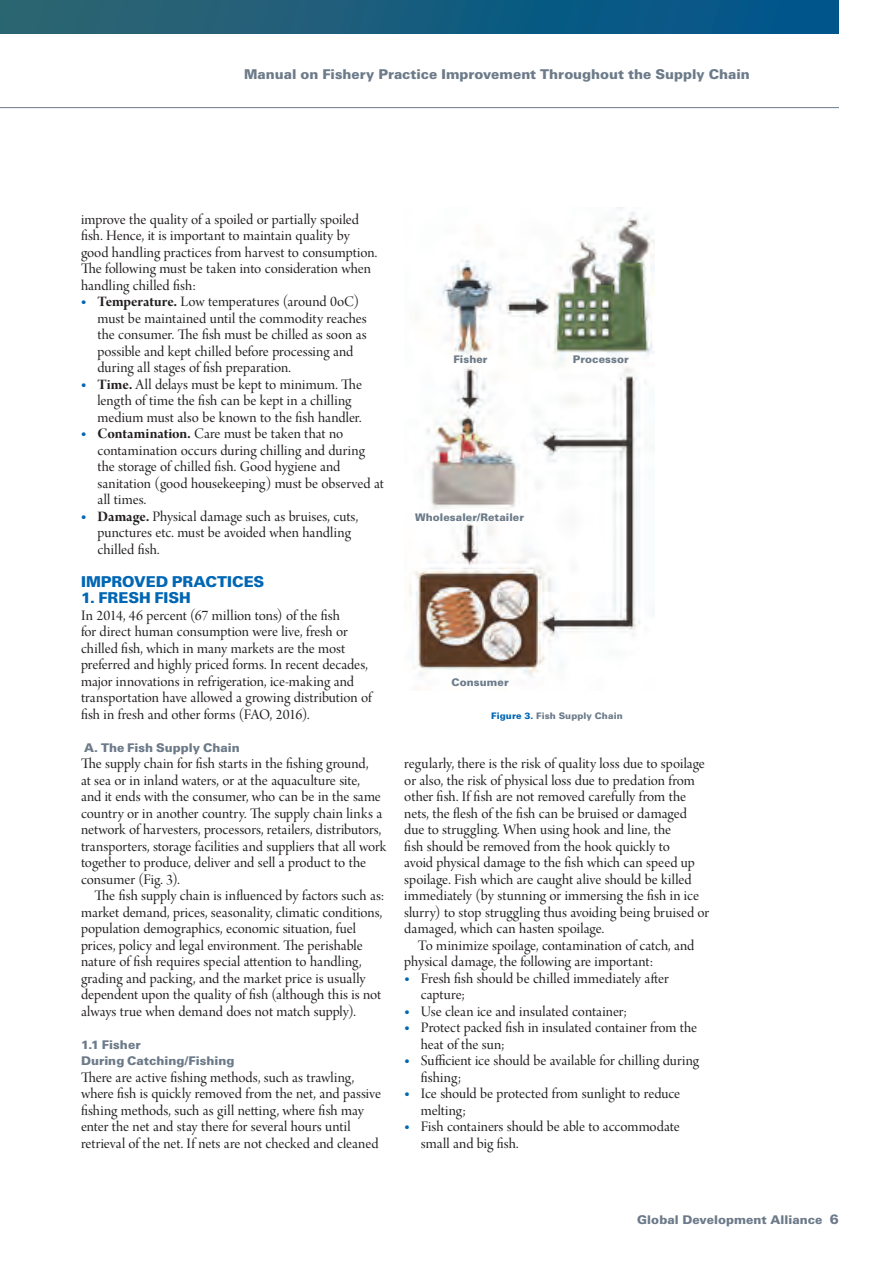
<style>
.page{position:relative;width:893px;height:1263px;background:#fff}
.page>*{position:absolute;margin:0;border:0;box-sizing:border-box;transform-origin:0 0}
.t1{font:15.45px/16.5px "Arno Pro Display";color:#231f20}
.t2{font:900 15px "Univers LT Pro 75";letter-spacing:-.005em;color:#0166b3}
.t3{font:900 13.5px "Univers LT Std";letter-spacing:-.005em;color:#6c7a89}
.t4{font:900 12px/16.5px "Univers LT Pro 75";color:#6c7a89}
.t5{font:900 12px "Univers LT Std";color:#6c7a89}
.t6{font:900 10.5px "Univers LT Std";letter-spacing:.005em;color:#6c7a89}
.t7{font:900 9px "Univers LT Std";letter-spacing:.01em;color:#6c7a89}
.s1{font-family:"Univers LT Std";font-weight:900;font-size:10.5px;color:#0166b3}
.s2{font-family:"Arno Pro Bold Display"}
.s3{color:#0166b3}
.s4{font-size:13.5px}
</style>
<div class="page">
<div style="left:0;top:0;width:839px;height:1180px;background:linear-gradient(to right,#2f6570,#00548d)"></div>
<div style="left:0;top:34px;width:893px;height:1229px;background:#fff"></div>
<img style="left:409px;top:207px;width:246px;height:470px">
<hr style="left:0;top:107px;width:839px;height:1px;background:#6c7a89">
<p class="t3" style="left:244px;top:66px;width:507px">Manual on Fishery Practice Improvement Throughout the Supply Chain</p>
<p class="t1" style="left:81px;top:212px;width:298px">improve the quality of a spoiled or partially spoiled fish. Hence, it is important to maintain quality by good handling practices from harvest to consumption.<br>The following must be taken into consideration when handling chilled fish:</p>
<p class="t1" style="left:98px;top:294px;width:271px;text-indent:-16px"><span class="s1">•</span> <span class="s2">Temperature.</span> Low temperatures (around 0oC) must be maintained until the commodity reaches the consumer. The fish must be chilled as soon as possible and kept chilled before processing and during all stages of fish preparation.</p>
<p class="t1" style="left:98px;top:377px;width:266px;text-indent:-16px"><span class="s1">•</span> <span class="s2">Time.</span> All delays must be kept to minimum. The length of time the fish can be kept in a chilling medium must also be known to the fish handler.</p>
<p class="t1" style="left:98px;top:426px;width:288px;text-indent:-16px"><span class="s1">•</span> <span class="s2">Contamination.</span> Care must be taken that no contamination occurs during chilling and during the storage of chilled fish. Good hygiene and sanitation (good housekeeping) must be observed at all times.</p>
<p class="t1" style="left:98px;top:509px;width:262px;text-indent:-16px"><span class="s1">•</span> <span class="s2">Damage.</span> Physical damage such as bruises, cuts, punctures etc. must be avoided when handling chilled fish.</p>
<p class="t2" style="left:81px;top:572px;width:185px">IMPROVED PRACTICES</p>
<p class="t2" style="left:81px;top:588px;width:111px">1. FRESH FISH</p>
<p class="t1" style="left:81px;top:608px;width:292px">In 2014, 46 percent (67 million tons) of the fish<br>for direct human consumption were live, fresh or chilled fish, which in many markets are the most preferred and highly priced forms. In recent decades, major innovations in refrigeration, ice-making and transportation have allowed a growing distribution of fish in fresh and other forms (FAO, 2016).</p>
<p class="t4" style="left:84px;top:739px;width:157px">A. The Fish Supply Chain</p>
<p class="t1" style="left:81px;top:756px;width:307px">The supply chain for fish starts in the fishing ground,<br>at sea or in inland waters, or at the aquaculture site,<br>and it ends with the consumer, who can be in the same country or in another country. The supply chain links a network of harvesters, processors, retailers, distributors, transporters, storage facilities and suppliers that all work together to produce, deliver and sell a product to the consumer (Fig. 3).</p>
<p class="t1" style="left:81px;top:888px;width:305px;text-indent:14px">The fish supply chain is influenced by factors such as: market demand, prices, seasonality, climatic conditions, population demographics, economic situation, fuel prices, policy and legal environment. The perishable nature of fish requires special attention to handling, grading and packing, and the market price is usually dependent upon the quality of fish (although this is not always true when demand does not match supply).</p>
<p class="t4" style="left:81px;top:1036px;width:155px">1.1 Fisher<br>During Catching/Fishing</p>
<p class="t1" style="left:81px;top:1070px;width:302px">There are active fishing methods, such as trawling, where fish is quickly removed from the net, and passive fishing methods, such as gill netting, where fish may enter the net and stay there for several hours until retrieval of the net. If nets are not checked and cleaned</p>
<p class="t6" style="left:453px;top:353px;width:36px">Fisher</p>
<p class="t6" style="left:573px;top:353px;width:58px">Processor</p>
<p class="t6" style="left:415px;top:510px;width:110px">Wholesaler/Retailer</p>
<p class="t6" style="left:451px;top:675px;width:59px">Consumer</p>
<p class="t7" style="left:491px;top:710px;width:133px"><span class="s3">Figure 3.</span> Fish Supply Chain</p>
<p class="t1" style="left:404px;top:756px;width:306px">regularly, there is the risk of quality loss due to spoilage or also, the risk of physical loss due to predation from other fish. If fish are not removed carefully from the nets, the flesh of the fish can be bruised or damaged due to struggling. When using hook and line, the<br>fish should be removed from the hook quickly to<br>avoid physical damage to the fish which can speed up spoilage. Fish which are caught alive should be killed immediately (by stunning or immersing the fish in ice slurry) to stop struggling thus avoiding being bruised or damaged, which can hasten spoilage.</p>
<p class="t1" style="left:404px;top:938px;width:292px;text-indent:14px">To minimize spoilage, contamination of catch, and physical damage, the following are important:</p>
<p class="t1" style="left:421px;top:971px;width:249px;text-indent:-16px"><span class="s1">•</span> Fresh fish should be chilled immediately after capture;</p>
<p class="t1" style="left:404px;top:1004px;width:224px"><span class="s1">•</span> Use clean ice and insulated container;</p>
<p class="t1" style="left:421px;top:1020px;width:278px;text-indent:-16px"><span class="s1">•</span> Protect packed fish in insulated container from the heat of the sun;</p>
<p class="t1" style="left:421px;top:1053px;width:280px;text-indent:-16px"><span class="s1">•</span> Sufficient ice should be available for chilling during fishing;</p>
<p class="t1" style="left:421px;top:1086px;width:261px;text-indent:-16px"><span class="s1">•</span> Ice should be protected from sunlight to reduce melting;</p>
<p class="t1" style="left:421px;top:1119px;width:260px;text-indent:-16px"><span class="s1">•</span> Fish containers should be able to accommodate small and big fish.</p>
<p class="t5" style="left:637px;top:1212px;width:203px">Global Development Alliance <span class="s4">6</span></p>
</div>
